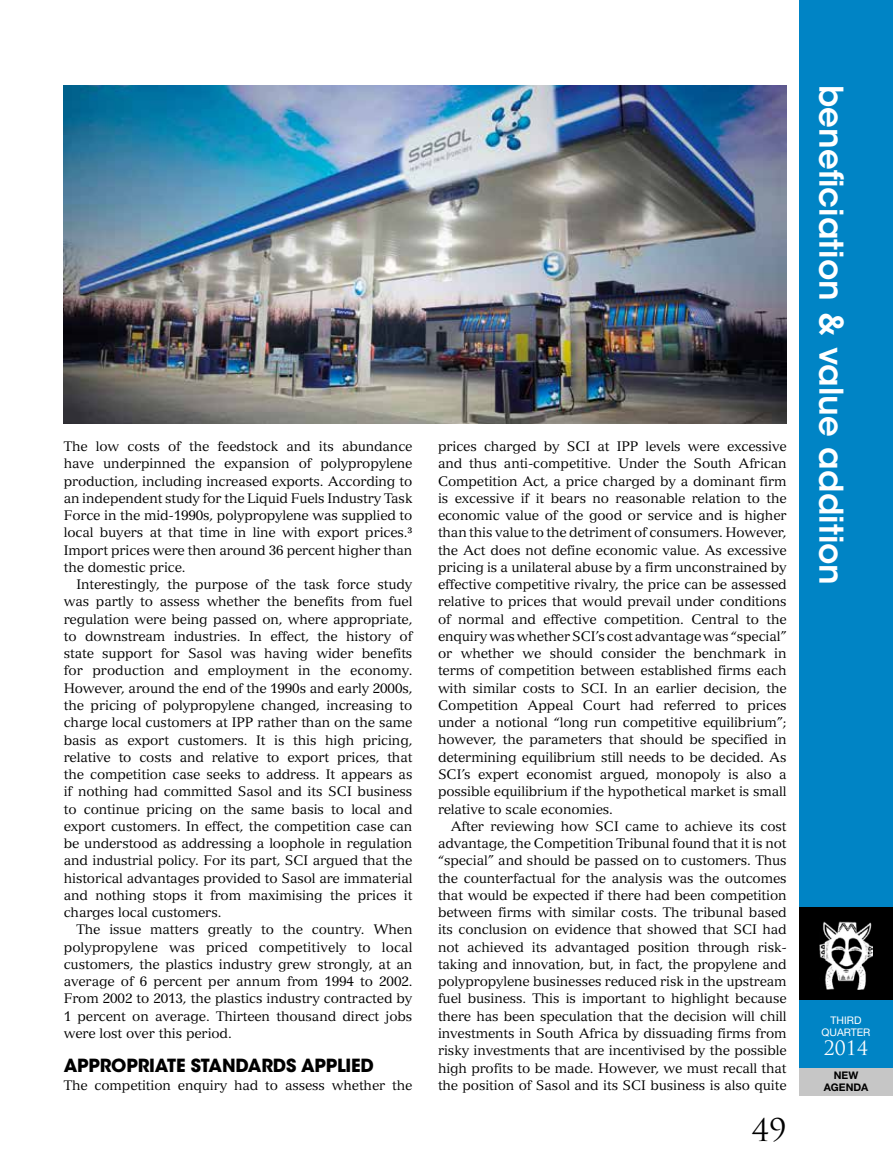
<style>
.page{position:relative;width:893px;height:1170px;background:#fff}
.page>*{position:absolute;margin:0;border:0;box-sizing:border-box;transform-origin:0 0}
.t1{font:600 32.55px "ITC Avant Garde Std";color:#fff}
.t2{font:30.45px "Trajan Pro";color:#000}
.t3{font:19.35px "Trajan Pro";color:#fff}
.t4{font:700 18px "ITC Avant Garde Std";letter-spacing:-.01em;color:#000}
.t5{font:13.5px/17.2px "Versailles LT Std";letter-spacing:-.01em;color:#000;text-align:justify}
.t6{font:10.5px/12.6px "Helvetica Neue LT Std";color:#fff;text-align:center}
.t7{font:700 10.5px/12.6px "Helvetica Neue LT Std";color:#000;text-align:center}
</style>
<div class="page">
<div style="left:799px;top:0;width:94px;height:1089px;background:#0084c5"></div>
<div style="left:799px;top:1067px;width:94px;height:28px;background:#c6c6c6"></div>
<div style="left:799px;top:907px;width:94px;height:92px;background:#000"></div>
<img style="left:820px;top:921px;width:52px;height:67px">
<img style="left:64px;top:85px;width:723px;height:338px">
<p class="t5" style="left:64px;top:437px;width:350px">The low costs of the feedstock and its abundance have underpinned the expansion of polypropylene production, including increased exports. According to an independent study for the Liquid Fuels Industry Task Force in the mid-1990s, polypropylene was supplied to local buyers at that time in line with export prices.³<br>Import prices were then around 36 percent higher than the domestic price.</p>
<p class="t5" style="left:64px;top:575px;width:350px;text-indent:13px">Interestingly, the purpose of the task force study was partly to assess whether the benefits from fuel regulation were being passed on, where appropriate, to downstream industries. In effect, the history of state support for Sasol was having wider benefits for production and employment in the economy.<br>However, around the end of the 1990s and early 2000s, the pricing of polypropylene changed, increasing to charge local customers at IPP rather than on the same basis as export customers. It is this high pricing, relative to costs and relative to export prices, that the competition case seeks to address. It appears as if nothing had committed Sasol and its SCI business to continue pricing on the same basis to local and export customers. In effect, the competition case can be understood as addressing a loophole in regulation and industrial policy. For its part, SCI argued that the historical advantages provided to Sasol are immaterial and nothing stops it from maximising the prices it charges local customers.</p>
<p class="t5" style="left:64px;top:920px;width:350px;text-indent:13px">The issue matters greatly to the country. When polypropylene was priced competitively to local customers, the plastics industry grew strongly, at an average of 6 percent per annum from 1994 to 2002.<br>From 2002 to 2013, the plastics industry contracted by 1 percent on average. Thirteen thousand direct jobs were lost over this period.</p>
<h3 class="t4" style="left:64px;top:1053px;width:312px">APPROPRIATE STANDARDS APPLIED</h3>
<p class="t5" style="left:64px;top:1076px;width:350px">The competition enquiry had to assess whether the</p>
<p class="t5" style="left:438px;top:437px;width:350px">prices charged by SCI at IPP levels were excessive and thus anti-competitive. Under the South African Competition Act, a price charged by a dominant firm is excessive if it bears no reasonable relation to the economic value of the good or service and is higher than this value to the detriment of consumers. However, the Act does not define economic value. As excessive pricing is a unilateral abuse by a firm unconstrained by effective competitive rivalry, the price can be assessed relative to prices that would prevail under conditions of normal and effective competition. Central to the enquiry was whether SCI’s cost advantage was “special” or whether we should consider the benchmark in terms of competition between established firms each with similar costs to SCI. In an earlier decision, the Competition Appeal Court had referred to prices under a notional “long run competitive equilibrium”; however, the parameters that should be specified in determining equilibrium still needs to be decided. As SCI’s expert economist argued, monopoly is also a possible equilibrium if the hypothetical market is small relative to scale economies.</p>
<p class="t5" style="left:438px;top:817px;width:350px;text-indent:13px">After reviewing how SCI came to achieve its cost advantage, the Competition Tribunal found that it is not “special” and should be passed on to customers. Thus the counterfactual for the analysis was the outcomes that would be expected if there had been competition between firms with similar costs. The tribunal based its conclusion on evidence that showed that SCI had not achieved its advantaged position through risk&shy;taking and innovation, but, in fact, the propylene and polypropylene businesses reduced risk in the upstream fuel business. This is important to highlight because there has been speculation that the decision will chill investments in South Africa by dissuading firms from risky investments that are incentivised by the possible high profits to be made. However, we must recall that the position of Sasol and its SCI business is also quite</p>
<h2 class="t2" style="left:752px;top:1110px;width:36px">49</h2>
<h1 class="t1" style="left:852px;top:85px;width:501px;rotate:90deg">beneficiation &amp; value addition</h1>
<p class="t6" style="left:821px;top:1013px;width:51px">THIRD<br>QUARTER</p>
<h3 class="t3" style="left:824px;top:1035px;width:46px">2014</h3>
<p class="t7" style="left:824px;top:1068px;width:46px">NEW<br>AGENDA</p>
</div>
